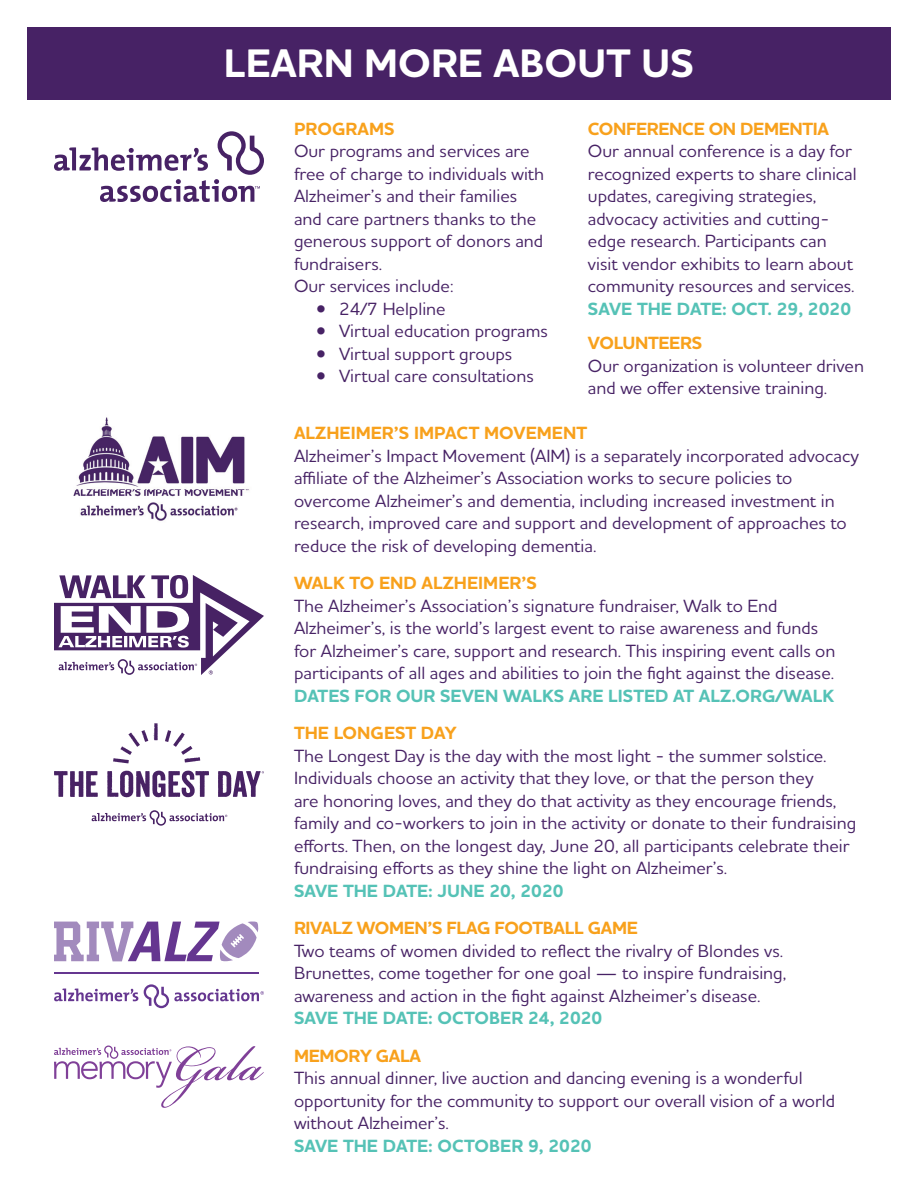
<style>
.page{position:relative;width:918px;height:1188px;background:#fff}
.page>*{position:absolute;margin:0;border:0;box-sizing:border-box;transform-origin:0 0}
.t1{font:700 40.5px "Houschka Alt Pro";color:#fff}
.t2{font:500 18px/22.5px "Houschka Alt Pro";color:#472265}
.t3{font:700 18px "Houschka Alt Pro";color:#55c2b6}
.t4{font:700 18px "Houschka Alt Pro";letter-spacing:-.02em;color:#f8a11c}
.t5{font:700 18px "Houschka Alt Pro";color:#f8a11c}
</style>
<div class="page">
<div style="left:27px;top:27px;width:864px;height:72px;background:#472265"></div>
<svg style="left:54px;top:131px;width:210px;height:71px"></svg>
<img style="left:73px;top:417px;width:176px;height:104px">
<svg style="left:54px;top:575px;width:210px;height:100px"></svg>
<svg style="left:54px;top:771px;width:44px;height:26px"></svg>
<svg style="left:113px;top:730px;width:35px;height:33px"></svg>
<svg style="left:107px;top:771px;width:102px;height:26px"></svg>
<svg style="left:154px;top:723px;width:4px;height:17px"></svg>
<svg style="left:165px;top:730px;width:35px;height:32px"></svg>
<svg style="left:92px;top:810px;width:135px;height:16px"></svg>
<svg style="left:218px;top:771px;width:46px;height:26px"></svg>
<svg style="left:54px;top:989px;width:84px;height:12px"></svg>
<svg style="left:144px;top:984px;width:120px;height:24px"></svg>
<hr style="left:54px;top:972px;width:205px;height:1px;background:#653690">
<svg style="left:54px;top:921px;width:205px;height:41px"></svg>
<svg style="left:54px;top:1046px;width:210px;height:62px"></svg>
<h1 class="t1" style="left:224px;top:37px;width:472px">LEARN MORE ABOUT US</h1>
<p class="t5" style="left:294px;top:117px;width:102px">PROGRAMS</p>
<p class="t2" style="left:294px;top:139px;width:252px">Our programs and services are free of charge to individuals with<br>Alzheimer’s and their families and care partners thanks to the generous support of donors and fundraisers.<br>Our services include:</p>
<p class="t2" style="left:316px;top:297px;width:131px">• 24/7 Helpline</p>
<p class="t2" style="left:316px;top:319px;width:233px">• Virtual education programs</p>
<p class="t2" style="left:316px;top:342px;width:197px">• Virtual support groups</p>
<p class="t2" style="left:316px;top:364px;width:219px">• Virtual care consultations</p>
<p class="t4" style="left:588px;top:117px;width:243px">CONFERENCE ON DEMENTIA</p>
<p class="t2" style="left:588px;top:139px;width:270px">Our annual conference is a day for recognized experts to share clinical updates, caregiving strategies, advocacy activities and cutting&shy;edge research. Participants can visit vendor exhibits to learn about community resources and services.</p>
<p class="t3" style="left:588px;top:297px;width:265px">SAVE THE DATE: OCT. 29, 2020</p>
<p class="t4" style="left:588px;top:331px;width:116px">VOLUNTEERS</p>
<p class="t2" style="left:588px;top:354px;width:277px">Our organization is volunteer driven and we offer extensive training.</p>
<p class="t5" style="left:294px;top:421px;width:295px">ALZHEIMER’S IMPACT MOVEMENT</p>
<p class="t2" style="left:294px;top:444px;width:567px">Alzheimer’s Impact Movement (AIM) is a separately incorporated advocacy affiliate of the Alzheimer’s Association works to secure policies to overcome Alzheimer’s and dementia, including increased investment in research, improved care and support and development of approaches to reduce the risk of developing dementia.</p>
<p class="t5" style="left:294px;top:571px;width:244px">WALK TO END ALZHEIMER’S</p>
<p class="t2" style="left:294px;top:594px;width:543px">The Alzheimer’s Association’s signature fundraiser, Walk to End Alzheimer’s, is the world’s largest event to raise awareness and funds for Alzheimer’s care, support and research. This inspiring event calls on participants of all ages and abilities to join the fight against the disease.</p>
<p class="t3" style="left:294px;top:684px;width:542px">DATES FOR OUR SEVEN WALKS ARE LISTED AT ALZ.ORG/WALK</p>
<p class="t5" style="left:294px;top:721px;width:164px">THE LONGEST DAY</p>
<p class="t2" style="left:294px;top:744px;width:564px">The Longest Day is the day with the most light - the summer solstice.<br>Individuals choose an activity that they love, or that the person they<br>are honoring loves, and they do that activity as they encourage friends, family and co-workers to join in the activity or donate to their fundraising efforts. Then, on the longest day, June 20, all participants celebrate their fundraising efforts as they shine the light on Alzheimer’s.</p>
<p class="t3" style="left:294px;top:879px;width:271px">SAVE THE DATE: JUNE 20, 2020</p>
<p class="t4" style="left:294px;top:916px;width:345px">RIVALZ WOMEN’S FLAG FOOTBALL GAME</p>
<p class="t2" style="left:294px;top:939px;width:494px">Two teams of women divided to reflect the rivalry of Blondes vs.<br>Brunettes, come together for one goal — to inspire fundraising, awareness and action in the fight against Alzheimer’s disease.</p>
<p class="t3" style="left:294px;top:1006px;width:310px">SAVE THE DATE: OCTOBER 24, 2020</p>
<p class="t4" style="left:294px;top:1044px;width:129px">MEMORY GALA</p>
<p class="t2" style="left:294px;top:1066px;width:543px">This annual dinner, live auction and dancing evening is a wonderful opportunity for the community to support our overall vision of a world without Alzheimer’s.</p>
<p class="t3" style="left:294px;top:1134px;width:299px">SAVE THE DATE: OCTOBER 9, 2020</p>
</div>
